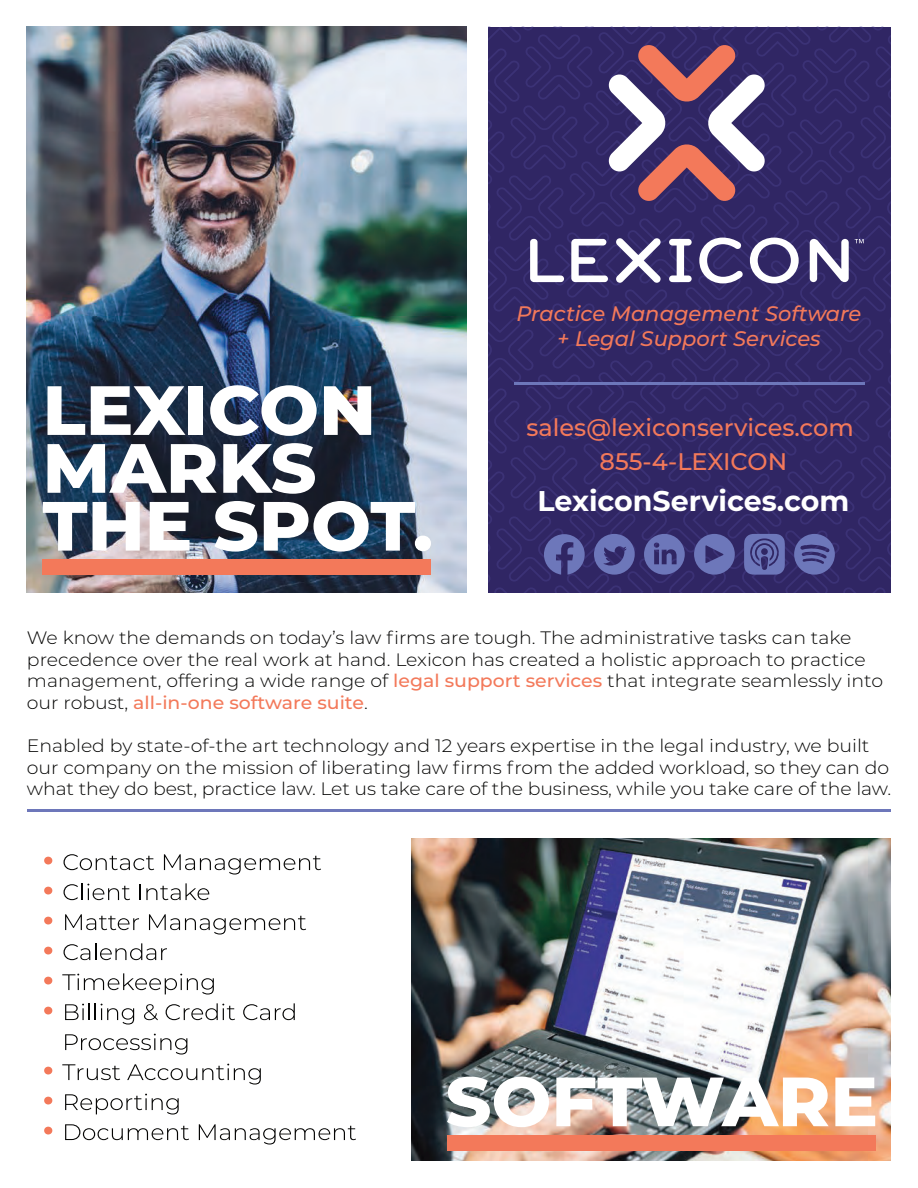
<style>
.page{position:relative;width:918px;height:1188px;background:#fff}
.page>*{position:absolute;margin:0;border:0;box-sizing:border-box;transform-origin:0 0}
.t1{font:800 69.6px/57.9px "Montserrat";color:#fff}
.t2{font:700 28.5px "Montserrat";color:#fff}
.t3{font:500 24px/34.5px "Montserrat";color:#f3795a;text-align:center}
.t4{font:italic 500 21px/25.2px "Montserrat";color:#f3795a;text-align:center}
.t5{font:300 18px/21.6px "Montserrat";color:#050504;scale:1.05 1}
.s1{font-weight:500;color:#f3795a}
</style>
<div class="page">
<img style="left:27px;top:27px;width:440px;height:566px">
<div style="left:43px;top:559px;width:388px;height:16px;background:#f3795a"></div>
<svg style="left:488px;top:27px;width:403px;height:566px;background:#312766"></svg>
<svg style="left:608px;top:44px;width:158px;height:158px"></svg>
<svg style="left:530px;top:239px;width:34px;height:43px"></svg>
<svg style="left:571px;top:239px;width:37px;height:43px"></svg>
<svg style="left:699px;top:238px;width:44px;height:45px"></svg>
<svg style="left:750px;top:238px;width:49px;height:45px"></svg>
<svg style="left:810px;top:239px;width:39px;height:43px"></svg>
<svg style="left:669px;top:239px;width:23px;height:43px"></svg>
<svg style="left:616px;top:238px;width:45px;height:45px"></svg>
<svg style="left:855px;top:239px;width:9px;height:4px"></svg>
<div style="left:44px;top:857px;width:8px;height:8px;background:#f3795a;border-radius:50%"></div>
<svg style="left:64px;top:854px;width:90px;height:16px"></svg>
<svg style="left:164px;top:854px;width:157px;height:21px"></svg>
<div style="left:44px;top:887px;width:8px;height:8px;background:#f3795a;border-radius:50%"></div>
<svg style="left:64px;top:883px;width:66px;height:17px"></svg>
<svg style="left:140px;top:883px;width:69px;height:17px"></svg>
<div style="left:44px;top:917px;width:8px;height:8px;background:#f3795a;border-radius:50%"></div>
<svg style="left:65px;top:914px;width:74px;height:16px"></svg>
<svg style="left:149px;top:914px;width:157px;height:21px"></svg>
<div style="left:44px;top:947px;width:8px;height:8px;background:#f3795a;border-radius:50%"></div>
<svg style="left:64px;top:943px;width:103px;height:17px"></svg>
<div style="left:44px;top:977px;width:8px;height:8px;background:#f3795a;border-radius:50%"></div>
<svg style="left:62px;top:973px;width:152px;height:22px"></svg>
<div style="left:44px;top:1007px;width:8px;height:8px;background:#f3795a;border-radius:50%"></div>
<svg style="left:65px;top:1003px;width:69px;height:22px"></svg>
<svg style="left:144px;top:1004px;width:14px;height:16px"></svg>
<svg style="left:166px;top:1003px;width:69px;height:17px"></svg>
<svg style="left:243px;top:1003px;width:52px;height:17px"></svg>
<svg style="left:65px;top:1034px;width:122px;height:21px"></svg>
<div style="left:44px;top:1067px;width:8px;height:8px;background:#f3795a;border-radius:50%"></div>
<svg style="left:62px;top:1064px;width:58px;height:16px"></svg>
<svg style="left:127px;top:1064px;width:134px;height:21px"></svg>
<div style="left:44px;top:1097px;width:8px;height:8px;background:#f3795a;border-radius:50%"></div>
<svg style="left:65px;top:1094px;width:114px;height:21px"></svg>
<div style="left:44px;top:1127px;width:8px;height:8px;background:#f3795a;border-radius:50%"></div>
<svg style="left:65px;top:1124px;width:124px;height:16px"></svg>
<svg style="left:199px;top:1124px;width:157px;height:21px"></svg>
<img style="left:411px;top:839px;width:480px;height:321px">
<div style="left:447px;top:1135px;width:428px;height:15px;background:#f3795a"></div>
<svg style="left:447px;top:1077px;width:102px;height:50px"></svg>
<svg style="left:556px;top:1078px;width:273px;height:48px"></svg>
<svg style="left:835px;top:1078px;width:40px;height:48px"></svg>
<svg style="left:544px;top:534px;width:41px;height:41px;background:#555798"></svg>
<svg style="left:644px;top:534px;width:41px;height:41px;background:#56599a"></svg>
<svg style="left:594px;top:534px;width:41px;height:41px;background:#555899"></svg>
<svg style="left:694px;top:534px;width:41px;height:41px;background:#595c9e"></svg>
<svg style="left:744px;top:534px;width:41px;height:41px;background:#5d62a4"></svg>
<svg style="left:794px;top:534px;width:41px;height:41px;background:#57599b"></svg>
<hr style="left:514px;top:382px;width:351px;height:3px;background:#6d77ba">
<hr style="left:27px;top:809px;width:864px;height:2px;background:#6d77ba">
<h1 class="t1" style="left:43px;top:377px;width:392px">LEXICON<br>MARKS<br>THE SPOT.</h1>
<p class="t4" style="left:517px;top:300px;width:346px">Practice Management Software + Legal Support Services</p>
<h3 class="t3" style="left:527px;top:409px;width:329px">sales@lexiconservices.com<br>855-4-LEXICON</h3>
<h2 class="t2" style="left:537px;top:480px;width:313px">LexiconServices.com</h2>
<p class="t5" style="left:27px;top:626px;width:817px">We know the demands on today’s law firms are tough. The administrative tasks can take precedence over the real work at hand. Lexicon has created a holistic approach to practice management, offering a wide range of <span class="s1">legal support services</span> that integrate seamlessly into our robust, <span class="s1">all-in-one software suite</span>.</p>
<p class="t5" style="left:27px;top:734px;width:825px">Enabled by state-of-the art technology and 12 years expertise in the legal industry, we built our company on the mission of liberating law firms from the added workload, so they can do what they do best, practice law. Let us take care of the business, while you take care of the law.</p>
</div>
